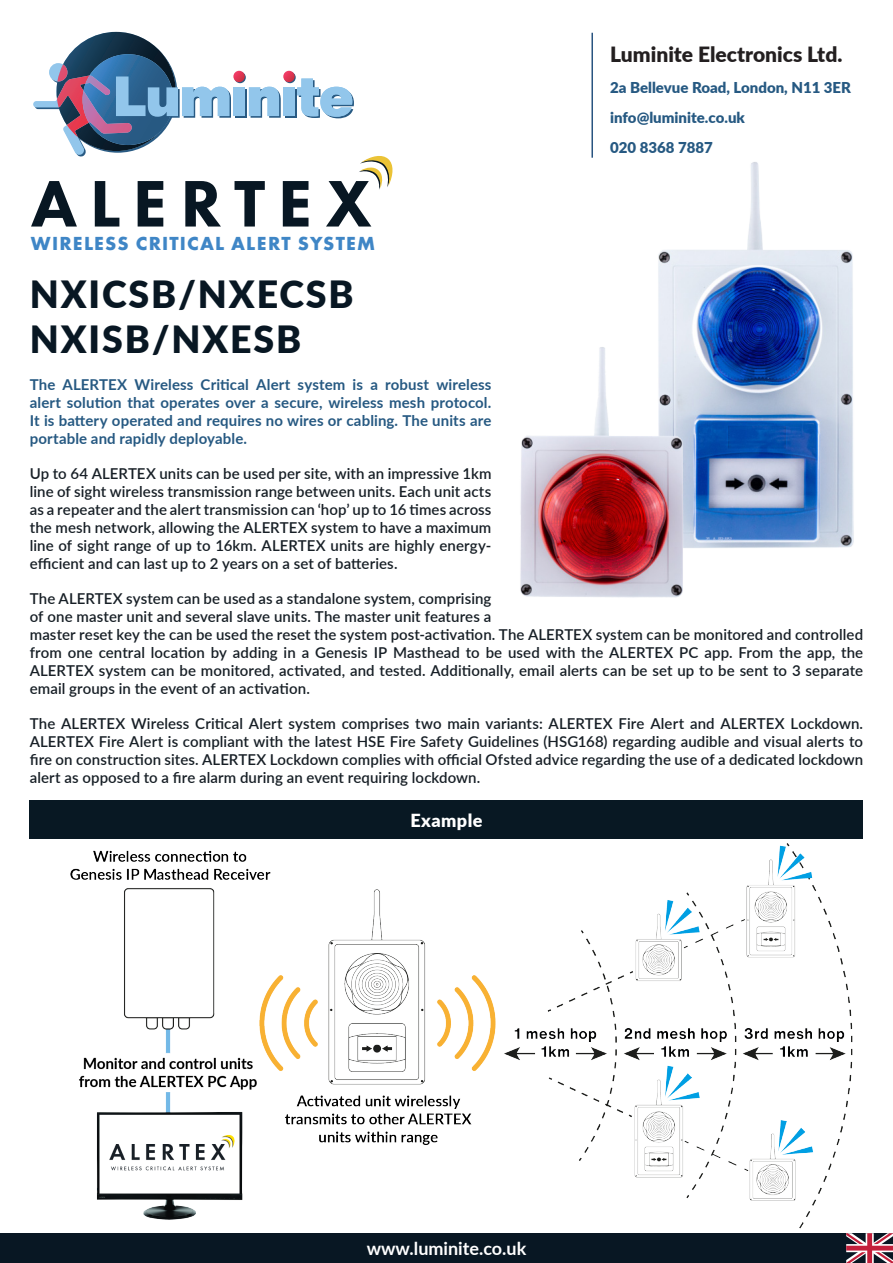
<style>
.page{position:relative;width:893px;height:1263px;background:#fff}
.page>*{position:absolute;margin:0;border:0;box-sizing:border-box;transform-origin:0 0}
.t1{font:800 68.25px "Futura PT";letter-spacing:.185em;color:#081723}
.t2{font:900 37.5px "Lato";letter-spacing:.05em;color:#081723}
.t3{font:900 21px "Lato";color:#231f20}
.t4{font:700 19.65px "Futura PT";letter-spacing:.06em;color:#3f86c6}
.t5{font:700 18px "Lato";color:#fff}
.t6{font:900 18px "Lato";letter-spacing:.025em;color:#fff}
.t7{font:600 15px/18px "Lato";letter-spacing:.01em;color:#171f26;text-align:justify}
.t8{font:700 15px/18px "Lato";letter-spacing:.01em;color:#265982;text-align:justify}
.t9{font:900 15px "Lato";color:#265982}
</style>
<div class="page">
<div style="left:0;top:1233px;width:893px;height:30px;background:#081723"></div>
<svg style="left:846px;top:1233px;width:47px;height:30px"></svg>
<hr style="left:591px;top:33px;width:2px;height:125px;background:#295480">
<img style="left:70px;top:843px;width:783px;height:386px">
<div style="left:30px;top:800px;width:833px;height:39px;background:#081823"></div>
<img style="left:591px;top:156px;width:263px;height:392px">
<img style="left:520px;top:214px;width:271px;height:384px">
<svg style="left:33px;top:32px;width:360px;height:158px"></svg>
<p class="t1" style="left:31px;top:161px;width:343px">ALERTEX</p>
<p class="t4" style="left:31px;top:231px;width:346px">WIRELESS CRITICAL ALERT SYSTEM</p>
<p class="t2" style="left:30px;top:266px;width:325px">NXICSB/NXECSB</p>
<p class="t2" style="left:30px;top:311px;width:273px">NXISB/NXESB</p>
<p class="t3" style="left:610px;top:38px;width:234px">Luminite Electronics Ltd.</p>
<p class="t9" style="left:610px;top:77px;width:242px">2a Bellevue Road, London, N11 3ER</p>
<p class="t9" style="left:610px;top:107px;width:136px">info@luminite.co.uk</p>
<p class="t9" style="left:610px;top:137px;width:104px">020 8368 7887</p>
<p class="t8" style="left:30px;top:375px;width:463px">The ALERTEX Wireless Critical Alert system is a robust wireless alert solution that operates over a secure, wireless mesh protocol.<br>It is battery operated and requires no wires or cabling. The units are portable and rapidly deployable.</p>
<p class="t7" style="left:30px;top:464px;width:463px">Up to 64 ALERTEX units can be used per site, with an impressive 1km line of sight wireless transmission range between units. Each unit acts as a repeater and the alert transmission can ‘hop’ up to 16 times across the mesh network, allowing the ALERTEX system to have a maximum line of sight range of up to 16km. ALERTEX units are highly energy&shy;efficient and can last up to 2 years on a set of batteries.</p>
<p class="t7" style="left:30px;top:589px;width:835px;text-align:left">The ALERTEX system can be used as a standalone system, comprising<br>of one master unit and several slave units. The master unit features a<br>master reset key the can be used the reset the system post-activation. The ALERTEX system can be monitored and controlled from one central location by adding in a Genesis IP Masthead to be used with the ALERTEX PC app. From the app, the ALERTEX system can be monitored, activated, and tested. Additionally, email alerts can be set up to be sent to 3 separate email groups in the event of an activation.</p>
<p class="t7" style="left:30px;top:714px;width:835px">The ALERTEX Wireless Critical Alert system comprises two main variants: ALERTEX Fire Alert and ALERTEX Lockdown.<br>ALERTEX Fire Alert is compliant with the latest HSE Fire Safety Guidelines (HSG168) regarding audible and visual alerts to fire on construction sites. ALERTEX Lockdown complies with official Ofsted advice regarding the use of a dedicated lockdown alert as opposed to a fire alarm during an event requiring lockdown.</p>
<p class="t6" style="left:410px;top:807px;width:74px">Example</p>
<p class="t5" style="left:367px;top:1235px;width:161px">www.luminite.co.uk</p>
</div>
